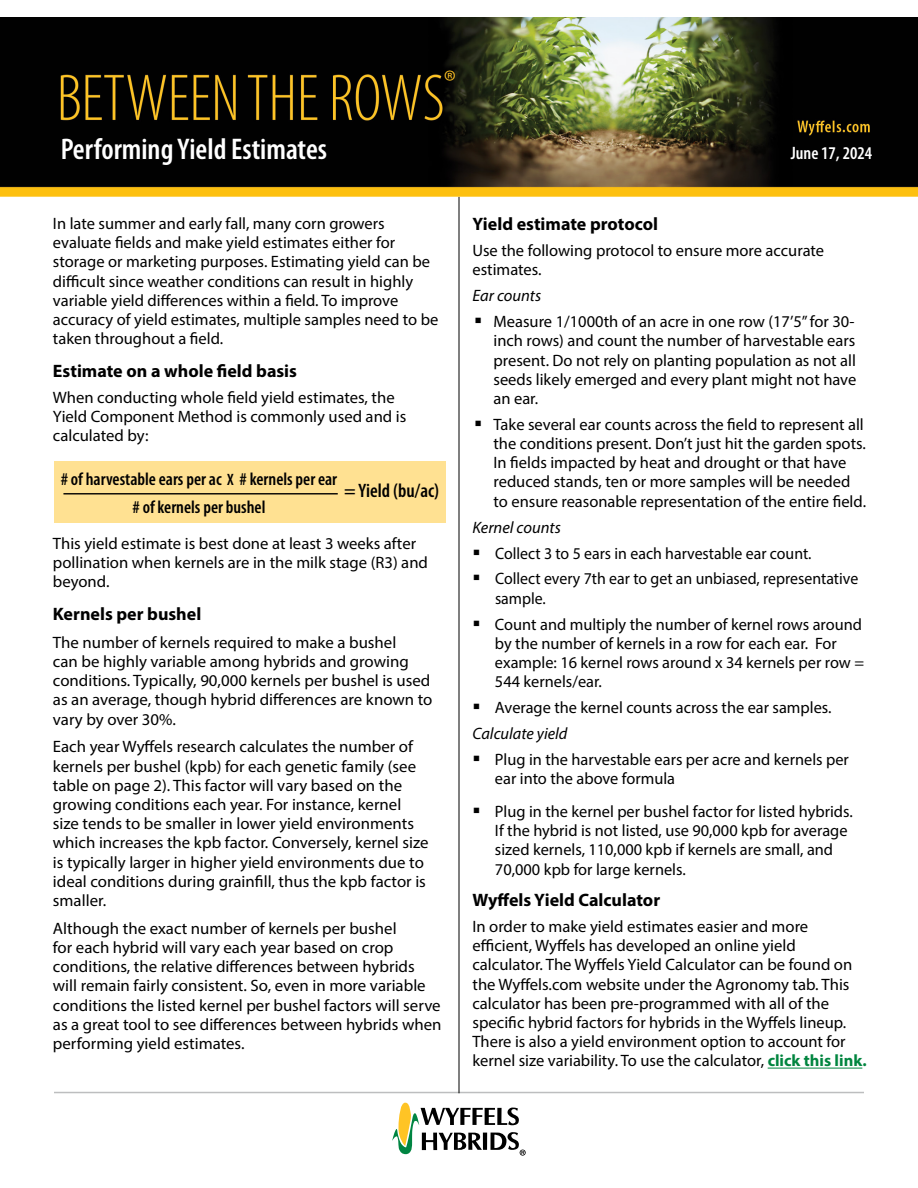
<style>
.page{position:relative;width:918px;height:1188px;background:#fff}
.page>*{position:absolute;margin:0;border:0;box-sizing:border-box;transform-origin:0 0}
.t1{font:300 condensed 33px "Myriad Pro";color:#ffc425}
.t2{font:600 condensed 30px "Myriad Pro";color:#fff}
.t3{font:600 condensed 19.5px "Myriad Pro";color:#000}
.t4{font:700 18px "Myriad Pro";color:#000}
.t5{font:600 condensed 18px/28.3px "Myriad Pro";color:#000;text-align:center}
.t6{font:600 condensed 18px "Myriad Pro";color:#fff}
.t7{font:16.5px/19.2px "Myriad Pro";color:#000}
.t8{font:16.5px/19.2px "Myriad Pro";color:#000;scale:.96 1}
.t9{font:italic 16.5px "Myriad Pro";color:#000}
.s1{font-size:16.5px}
.s2{font-style:italic}
.s3{font-weight:700;color:#00853f}
</style>
<div class="page">
<svg style="left:392px;top:1103px;width:134px;height:53px"></svg>
<hr style="left:54px;top:1092px;width:810px;height:1px;background:#bdbebf">
<hr style="left:459px;top:197px;width:1px;height:896px;background:#000101">
<img style="left:0;top:18px;width:918px;height:178px">
<hr style="left:768px;top:1068px;width:94px;height:1px;background:#00853f">
<div style="left:54px;top:462px;width:391px;height:61px;background:#ffe192"></div>
<hr style="left:63px;top:493px;width:275px;height:2px;background:#000">
<h1 class="t1" style="left:444px;top:62px;width:14px">®</h1>
<h2 class="t2" style="left:61px;top:131px;width:268px">Performing Yield Estimates</h2>
<p class="t6" style="left:791px;top:142px;width:83px">June 17, 2024</p>
<p class="t7" style="left:53px;top:214px;width:387px">In late summer and early fall, many corn growers evaluate fields and make yield estimates either for storage or marketing purposes. Estimating yield can be difficult since weather conditions can result in highly variable yield differences within a field. To improve accuracy of yield estimates, multiple samples need to be taken throughout a field.</p>
<p class="t4" style="left:53px;top:359px;width:246px">Estimate on a whole field basis</p>
<p class="t7" style="left:53px;top:387px;width:355px">When conducting whole field yield estimates, the<br>Yield Component Method is commonly used and is calculated by:</p>
<p class="t5" style="left:61px;top:464px;width:278px"># of harvestable ears per ac <span class="s1">X</span> # kernels per ear # of kernels per bushel</p>
<p class="t3" style="left:344px;top:479px;width:97px">= Yield (bu/ac)</p>
<p class="t7" style="left:53px;top:533px;width:377px">This yield estimate is best done at least 3 weeks after pollination when kernels are in the milk stage (R3) and beyond.</p>
<p class="t4" style="left:53px;top:602px;width:150px">Kernels per bushel</p>
<p class="t7" style="left:53px;top:632px;width:381px">The number of kernels required to make a bushel<br>can be highly variable among hybrids and growing conditions. Typically, 90,000 kernels per bushel is used as an average, though hybrid differences are known to vary by over 30%.</p>
<p class="t7" style="left:53px;top:737px;width:377px">Each year Wyffels research calculates the number of kernels per bushel (kpb) for each genetic family (see table on page 2). This factor will vary based on the growing conditions each year. For instance, kernel size tends to be smaller in lower yield environments which increases the kpb factor. Conversely, kernel size is typically larger in higher yield environments due to ideal conditions during grainfill, thus the kpb factor is smaller.</p>
<p class="t7" style="left:53px;top:918px;width:390px">Although the exact number of kernels per bushel<br>for each hybrid will vary each year based on crop conditions, the relative differences between hybrids will remain fairly consistent. So, even in more variable conditions the listed kernel per bushel factors will serve as a great tool to see differences between hybrids when performing yield estimates.</p>
<p class="t4" style="left:472px;top:212px;width:187px">Yield estimate protocol</p>
<p class="t7" style="left:472px;top:241px;width:353px">Use the following protocol to ensure more accurate estimates.</p>
<p class="t9" style="left:472px;top:285px;width:70px">Ear counts</p>
<p class="t7" style="left:494px;top:312px;width:364px;text-align:justify;text-indent:-20px">▪ Measure 1/1000th of an acre in one row (17’5” for 30- inch rows) and count the number of harvestable ears present. Do not rely on planting population as not all seeds likely emerged and every plant might not have an ear.</p>
<p class="t7" style="left:494px;top:414px;width:374px;text-indent:-20px">▪ Take several ear counts across the field to represent all the conditions present. Don’t just hit the garden spots.<br>In fields impacted by heat and drought or that have reduced stands, ten or more samples will be needed to ensure reasonable representation of the entire field.</p>
<p class="t9" style="left:473px;top:517px;width:90px">Kernel counts</p>
<p class="t8" style="left:472px;top:543px;width:355px">▪ Collect 3 to 5 ears in each harvestable ear count.</p>
<p class="t8" style="left:495px;top:569px;width:380px;text-indent:-23px">▪ Collect every 7th ear to get an unbiased, representative sample.</p>
<p class="t7" style="left:495px;top:614px;width:371px;text-indent:-22px">▪ Count and multiply the number of kernel rows around by the number of kernels in a row for each ear. For example: 16 kernel rows around x 34 kernels per row = 544 kernels/ear.</p>
<p class="t7" style="left:472px;top:694px;width:361px;line-height:26px">▪ Average the kernel counts across the ear samples.<br><span class="s2">Calculate yield</span></p>
<p class="t7" style="left:495px;top:750px;width:355px;text-indent:-22px">▪ Plug in the harvestable ears per acre and kernels per ear into the above formula</p>
<p class="t7" style="left:495px;top:802px;width:359px;text-indent:-22px">▪ Plug in the kernel per bushel factor for listed hybrids.<br>If the hybrid is not listed, use 90,000 kpb for average sized kernels, 110,000 kpb if kernels are small, and 70,000 kpb for large kernels.</p>
<p class="t4" style="left:472px;top:888px;width:189px">Wyffels Yield Calculator</p>
<p class="t7" style="left:472px;top:917px;width:396px">In order to make yield estimates easier and more efficient, Wyffels has developed an online yield calculator. The Wyffels Yield Calculator can be found on the Wyffels.com website under the Agronomy tab. This calculator has been pre-programmed with all of the specific hybrid factors for hybrids in the Wyffels lineup.<br>There is also a yield environment option to account for kernel size variability. To use the calculator, <span class="s3">click this link.</span></p>
</div>
